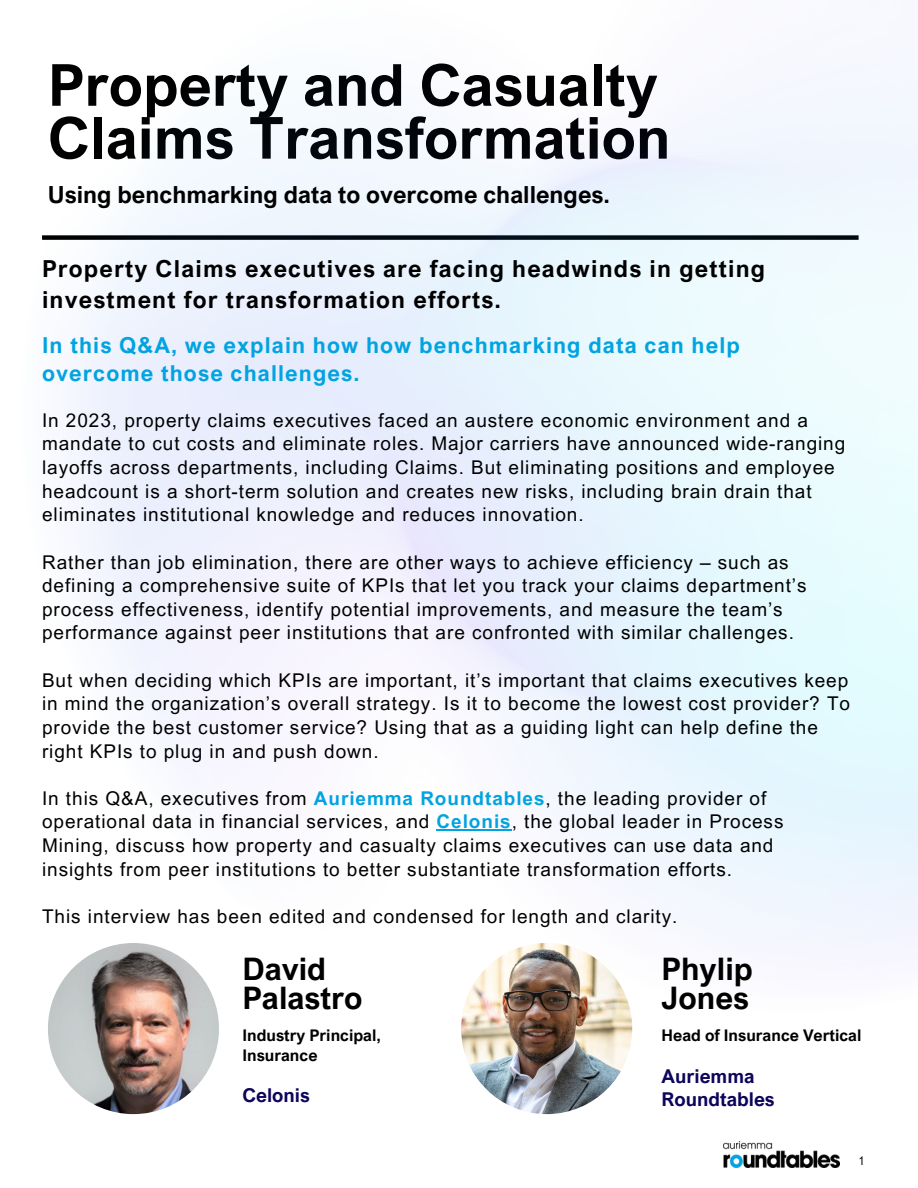
<style>
.page{position:relative;width:918px;height:1188px;background:#fff}
.page>*{position:absolute;margin:0;border:0;box-sizing:border-box;transform-origin:0 0}
.t1{font:700 58.05px/52.8px "Arial Nova";color:#000}
.t2{font:700 31.05px/28.2px "Arial Nova";color:#000}
.t3{font:700 23.55px "Arial Nova";color:#000}
.t4{font:700 23.4px/30.3px "Arial Nova";letter-spacing:.05em;color:#000}
.t5{font:700 21.9px/28.2px "Arial Nova";letter-spacing:.05em;color:#01a3e1}
.t6{font:700 19.05px/22.5px "Arial Nova";color:#0c055b}
.t7{font:18.9px/23.7px "Arial MT Pro";letter-spacing:.05em;color:#000}
.t8{font:700 16.05px/19.2px "Arial Nova";color:#000}
.t9{font:12px "Arial Nova Cond";color:#000}
.s1{font-weight:700;color:#01a3e1}
</style>
<div class="page">
<img style="left:42px;top:77px;width:876px;height:952px">
<img style="left:724px;top:1142px;width:116px;height:26px">
<hr style="left:437px;top:830px;width:75px;height:1px;background:#01a3e1">
<img style="left:461px;top:943px;width:171px;height:171px;border-radius:50%">
<img style="left:48px;top:943px;width:171px;height:171px;border-radius:50%">
<p class="t1" style="left:48px;top:57px;width:624px">Property and Casualty<br>Claims Transformation</p>
<p class="t3" style="left:48px;top:180px;width:564px">Using benchmarking data to overcome challenges.</p>
<p class="t4" style="left:42px;top:253px;width:725px">Property Claims executives are facing headwinds in getting investment for transformation efforts.</p>
<p class="t5" style="left:42px;top:330px;width:699px">In this Q&amp;A, we explain how how benchmarking data can help overcome those challenges.</p>
<p class="t7" style="left:42px;top:411px;width:805px">In 2023, property claims executives faced an austere economic environment and a mandate to cut costs and eliminate roles. Major carriers have announced wide-ranging layoffs across departments, including Claims. But eliminating positions and employee headcount is a short-term solution and creates new risks, including brain drain that eliminates institutional knowledge and reduces innovation.</p>
<p class="t7" style="left:42px;top:552px;width:766px">Rather than job elimination, there are other ways to achieve efficiency – such as defining a comprehensive suite of KPIs that let you track your claims department’s process effectiveness, identify potential improvements, and measure the team’s performance against peer institutions that are confronted with similar challenges.</p>
<p class="t7" style="left:42px;top:671px;width:810px">But when deciding which KPIs are important, it’s important that claims executives keep in mind the organization’s overall strategy. Is it to become the lowest cost provider? To provide the best customer service? Using that as a guiding light can help define the right KPIs to plug in and push down.</p>
<p class="t7" style="left:42px;top:789px;width:743px">In this Q&amp;A, executives from <span class="s1">Auriemma Roundtables</span>, the leading provider of operational data in financial services, and <span class="s1">Celonis</span>, the global leader in Process Mining, discuss how property and casualty claims executives can use data and insights from peer institutions to better substantiate transformation efforts.</p>
<p class="t7" style="left:42px;top:907px;width:637px">This interview has been edited and condensed for length and clarity.</p>
<p class="t2" style="left:242px;top:955px;width:122px">David<br>Palastro</p>
<p class="t8" style="left:242px;top:1026px;width:140px">Industry Principal,<br>Insurance</p>
<p class="t6" style="left:242px;top:1084px;width:69px">Celonis</p>
<p class="t2" style="left:662px;top:955px;width:93px">Phylip</p>
<p class="t2" style="left:662px;top:983px;width:89px">Jones</p>
<p class="t8" style="left:662px;top:1026px;width:201px">Head of Insurance Vertical</p>
<p class="t6" style="left:662px;top:1065px;width:115px">Auriemma<br>Roundtables</p>
<p class="t9" style="left:859px;top:1153px;width:8px">1</p>
</div>
